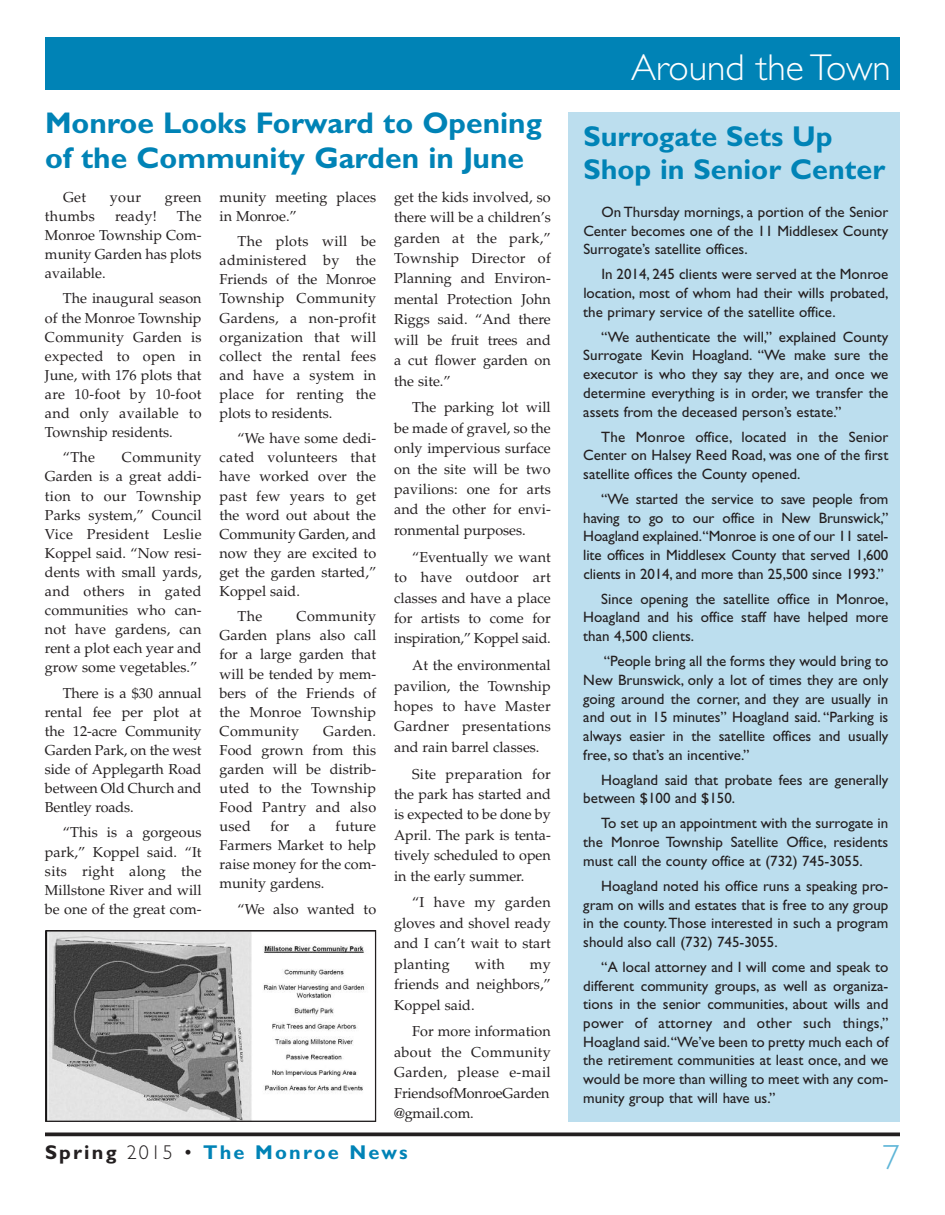
<style>
.page{position:relative;width:945px;height:1215px;background:#fff}
.page>*{position:absolute;margin:0;border:0;box-sizing:border-box;transform-origin:0 0}
.t1{font:300 37.5px "Gill Sans Std";color:#fff}
.t2{font:300 35px "Gill Sans Std";color:#5eb5d7}
.t3{font:700 30px/35px "Gill Sans Std";color:#0083b6}
.t4{font:700 28.75px/33.8px "Gill Sans Std";color:#0083b6}
.t5{font:700 20px "Gill Sans Std";letter-spacing:.11em;color:#0083b6}
.t6{font:15px/18.8px "Gill Sans Std";color:#231f20;text-align:justify}
.t7{font:14.38px/19.1px "Palatino LT Std";color:#231f20;text-align:justify}
.s1{color:#231f20}
.s2{font-weight:300;color:#231f20}
</style>
<div class="page">
<div style="left:45px;top:37px;width:855px;height:53px;background:#0083b6"></div>
<svg style="left:45px;top:1132px;width:855px;height:4px;background:#3e3a3b"></svg>
<img style="left:47px;top:932px;width:318px;height:188px">
<div style="left:45px;top:930px;width:331px;height:192px;border:1px solid #231f20"></div>
<div style="left:569px;top:112px;width:331px;height:1010px;background:#bcdeee"></div>
<h3 class="t3" style="left:45px;top:108px;width:499px">Monroe Looks Forward to Opening of the Community Garden in June</h3>
<p class="t7" style="left:63px;top:189px;width:25px">Get</p>
<p class="t7" style="left:110px;top:189px;width:33px">your</p>
<p class="t7" style="left:165px;top:189px;width:38px">green</p>
<p class="t7" style="left:45px;top:208px;width:51px">thumbs</p>
<p class="t7" style="left:115px;top:208px;width:43px">ready!</p>
<p class="t7" style="left:45px;top:208px;width:158px;text-indent:132px">The Monroe Township Com&shy;munity Garden has plots available.</p>
<p class="t7" style="left:45px;top:291px;width:158px;text-indent:18px">The inaugural season of the Monroe Township Community Garden is expected to open in June, with 176 plots that are 10-foot by 10-foot and only available to Township residents.</p>
<p class="t7" style="left:63px;top:450px;width:34px">“The</p>
<p class="t7" style="left:45px;top:450px;width:158px;text-indent:77px">Community Garden is a great addi&shy;tion to our Township Parks system,” Council Vice President Leslie Koppel said. “Now resi&shy;dents with small yards, and others in gated communities who can&shy;not have gardens, can rent a plot each year and grow some vegetables.”</p>
<p class="t7" style="left:45px;top:685px;width:158px;text-indent:18px">There is a $30 annual rental fee per plot at the 12-acre Community Garden Park, on the west side of Applegarth Road between Old Church and Bentley roads.</p>
<p class="t7" style="left:45px;top:825px;width:158px;text-indent:18px">“This is a gorgeous park,” Koppel said. “It sits right along the Millstone River and will be one of the great com-</p>
<p class="t7" style="left:220px;top:189px;width:158px">munity meeting places in Monroe.”</p>
<p class="t7" style="left:220px;top:233px;width:158px;text-indent:18px">The plots will be administered by the Friends of the Monroe Township Community Gardens, a non-profit organization that will collect the rental fees and have a system in place for renting the plots to residents.</p>
<p class="t7" style="left:220px;top:431px;width:158px;text-indent:18px">“We have some dedi&shy;cated volunteers that have worked over the past few years to get the word out about the Community Garden, and now they are excited to get the garden started,” Koppel said.</p>
<p class="t7" style="left:238px;top:609px;width:26px">The</p>
<p class="t7" style="left:220px;top:609px;width:158px;text-indent:77px">Community Garden plans also call for a large garden that will be tended by mem&shy;bers of the Friends of the Monroe Township Community</p>
<p class="t7" style="left:220px;top:723px;width:158px;text-indent:104px">Garden.<br>Food grown from this garden will be distrib&shy;uted to the Township Food Pantry and also used</p>
<p class="t7" style="left:220px;top:818px;width:158px;text-indent:116px">future Farmers Market to help raise money for the com&shy;munity gardens.</p>
<p class="t7" style="left:238px;top:901px;width:140px">“We also wanted to</p>
<p class="t7" style="left:270px;top:818px;width:20px">for</p>
<p class="t7" style="left:309px;top:818px;width:9px">a</p>
<p class="t7" style="left:394px;top:188px;width:158px;line-height:20.4px">get the kids involved, so there will be a children’s garden at the park,” Township Director of Planning and Environ&shy;mental Protection John Riggs said. “And there will be fruit trees and a cut flower garden on the site.”</p>
<p class="t7" style="left:394px;top:399px;width:158px;line-height:20.4px;text-indent:18px">The parking lot will be made of gravel, so the only impervious surface on the site will be two pavilions: one for arts and the other for envi&shy;ronmental purposes.</p>
<p class="t7" style="left:394px;top:548px;width:158px;line-height:20.4px;text-indent:18px">“Eventually we want to have outdoor art classes and have a place for artists to come for inspiration,” Koppel said.</p>
<p class="t7" style="left:394px;top:657px;width:158px;line-height:20.4px;text-indent:18px">At the environmental pavilion, the Township hopes to have Master Gardner presentations and rain barrel classes.</p>
<p class="t7" style="left:394px;top:765px;width:158px;line-height:20.4px;text-indent:18px">Site preparation for the park has started and is expected to be done by April. The park is tenta&shy;tively scheduled to open in the early summer.</p>
<p class="t7" style="left:394px;top:894px;width:158px;line-height:20.4px;text-indent:18px">“I have my garden gloves and shovel ready and I can’t wait to start planting</p>
<p class="t7" style="left:475px;top:956px;width:32px">with</p>
<p class="t7" style="left:394px;top:955px;width:158px;line-height:20.4px;text-indent:136px">my friends and neighbors,” Koppel said.</p>
<p class="t7" style="left:394px;top:1023px;width:158px;line-height:20.4px;text-indent:18px">For more information about the Community Garden, please e-mail FriendsofMonroeGarden @gmail.com.</p>
<h3 class="t5" style="left:45px;top:1144px;width:364px"><span class="s1">Spring</span> <span class="s2">2015 •</span> The Monroe News</h3>
<h1 class="t1" style="left:631px;top:53px;width:261px">Around the Town</h1>
<h3 class="t4" style="left:583px;top:122px;width:303px">Surrogate Sets Up<br>Shop in Senior Center</h3>
<p class="t6" style="left:583px;top:204px;width:307px;text-indent:18px">On Thursday mornings, a portion of the Senior Center becomes one of the 11 Middlesex County Surrogate’s satellite offices.</p>
<p class="t6" style="left:583px;top:266px;width:307px;text-indent:18px">In 2014, 245 clients were served at the Monroe location, most of whom had their wills probated, the primary service of the satellite office.</p>
<p class="t6" style="left:583px;top:329px;width:307px;text-indent:18px">“We authenticate the will,” explained County Surrogate Kevin Hoagland. “We make sure the executor is who they say they are, and once we determine everything is in order, we transfer the assets from the deceased person’s estate.”</p>
<p class="t6" style="left:583px;top:428px;width:307px;text-indent:18px">The Monroe office, located in the Senior Center on Halsey Reed Road, was one of the first satellite offices the County opened.</p>
<p class="t6" style="left:583px;top:491px;width:307px;text-indent:18px">“We started the service to save people from having to go to our office in New Brunswick,” Hoagland explained.“Monroe is one of our 11 satel&shy;lite offices in Middlesex County that served 1,600 clients in 2014, and more than 25,500 since 1993.”</p>
<p class="t6" style="left:583px;top:591px;width:307px;text-indent:18px">Since opening the satellite office in Monroe, Hoagland and his office staff have helped more than 4,500 clients.</p>
<p class="t6" style="left:583px;top:653px;width:307px;text-indent:20px">“People bring all the forms they would bring to New Brunswick, only a lot of times they are only going around the corner, and they are usually in and out in 15 minutes” Hoagland said. “Parking is always easier in the satellite offices and usually free, so that’s an incentive.”</p>
<p class="t6" style="left:583px;top:772px;width:307px;text-indent:18px">Hoagland said that probate fees are generally between $100 and $150.</p>
<p class="t6" style="left:583px;top:815px;width:307px;text-indent:18px">To set up an appointment with the surrogate in the Monroe Township Satellite Office, residents must call the county office at (732) 745-3055.</p>
<p class="t6" style="left:583px;top:878px;width:307px;text-indent:18px">Hoagland noted his office runs a speaking pro&shy;gram on wills and estates that is free to any group in the county.Those interested in such a program should also call (732) 745-3055.</p>
<p class="t6" style="left:583px;top:959px;width:307px;text-indent:18px">“A local attorney and I will come and speak to different community groups, as well as organiza&shy;tions in the senior communities, about wills and power of attorney and other such things,” Hoagland said.“We’ve been to pretty much each of the retirement communities at least once, and we would be more than willing to meet with any com&shy;munity group that will have us.”</p>
<h2 class="t2" style="left:882px;top:1144px;width:19px">7</h2>
</div>
